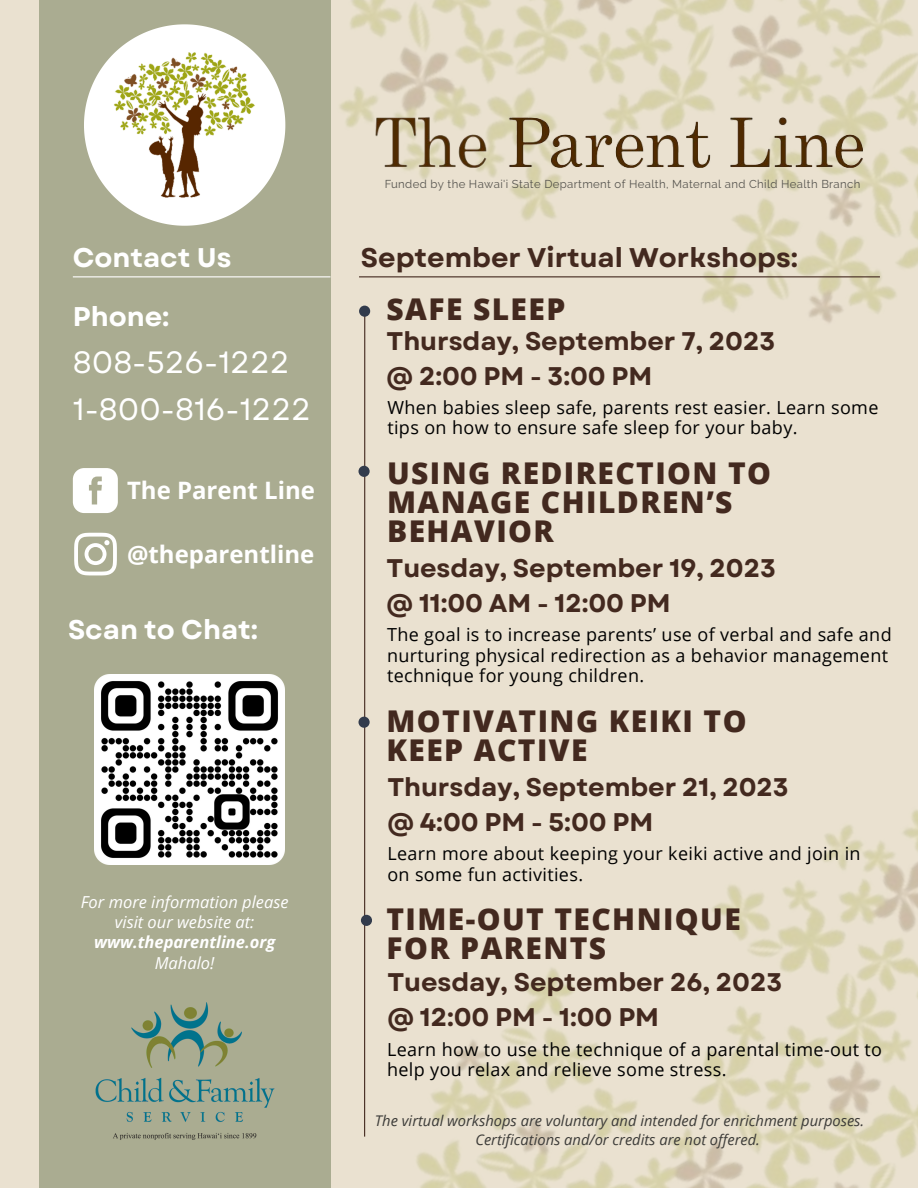
<style>
.page{position:relative;width:918px;height:1188px;background:#eae1d0}
.page>*{position:absolute;margin:0;border:0;box-sizing:border-box;transform-origin:0 0}
.t1{font:30.75px "Garet";color:#fff}
.t2{font:800 30px/29.2px "Open Sans";letter-spacing:.05em;color:#43291f}
.t3{font:700 27px "Garet";color:#fff}
.t4{font:700 27px "Garet";color:#43291f}
.t5{font:700 25.5px "Garet";letter-spacing:-.005em;color:#43291f}
.t6{font:700 24px "Open Sans";color:#fff}
.t7{font:18px/20.2px "Open Sans";letter-spacing:.02em;color:#000}
.t8{font:italic 16.5px/20.2px "Open Sans";color:#fff;text-align:center}
.t9{font:italic 14.7px/19px "Open Sans";color:#3c3b38;text-align:center}
.t10{font:11.4px "Raleway";letter-spacing:.03em;color:#3c3b38}
.s1{font-weight:700}
</style>
<div class="page">
<img style="left:330px;top:0;width:588px;height:444px">
<img style="left:330px;top:444px;width:588px;height:744px">
<div style="left:39px;top:0;width:291px;height:1188px;background:#aaac91"></div>
<hr style="left:73px;top:276px;width:257px;height:1px;background:#fff">
<hr style="left:359px;top:276px;width:521px;height:1px;background:#43291f">
<hr style="left:364px;top:307px;width:1px;height:830px;background:#43291f">
<div style="left:359px;top:306px;width:11px;height:11px;background:#323b4c;border-radius:50%"></div>
<svg style="left:84px;top:24px;width:201px;height:202px"></svg>
<img style="left:89px;top:29px;width:192px;height:192px">
<div style="left:358px;top:466px;width:12px;height:11px;background:#323b4c;border-radius:50%"></div>
<img style="left:94px;top:674px;width:191px;height:190px">
<img style="left:95px;top:1002px;width:180px;height:138px">
<svg style="left:73px;top:468px;width:45px;height:45px;background:#f1f1ed"></svg>
<svg style="left:74px;top:533px;width:43px;height:42px"></svg>
<div style="left:358px;top:717px;width:12px;height:11px;background:#323b4c;border-radius:50%"></div>
<div style="left:361px;top:915px;width:11px;height:11px;background:#323b4c;border-radius:50%"></div>
<img style="left:361px;top:92px;width:522px;height:91px">
<p class="t3" style="left:73px;top:238px;width:160px">Contact Us</p>
<p class="t3" style="left:73px;top:297px;width:98px">Phone:</p>
<p class="t1" style="left:73px;top:340px;width:218px">808-526-1222</p>
<p class="t1" style="left:73px;top:387px;width:239px">1-800-816-1222</p>
<p class="t6" style="left:127px;top:474px;width:189px">The Parent Line</p>
<p class="t6" style="left:127px;top:537px;width:189px">@theparentline</p>
<p class="t3" style="left:68px;top:610px;width:191px">Scan to Chat:</p>
<p class="t8" style="left:81px;top:891px;width:209px">For more information please visit our website at: <span class="s1">www.theparentline.org</span></p>
<p class="t8" style="left:155px;top:952px;width:61px">Mahalo!</p>
<p class="t10" style="left:384px;top:177px;width:478px">Funded by the Hawai'i State Department of Health, Maternal and Child Health Branch</p>
<p class="t4" style="left:361px;top:238px;width:439px">September Virtual Workshops:</p>
<p class="t2" style="left:387px;top:294px;width:180px">SAFE SLEEP</p>
<p class="t5" style="left:387px;top:322px;width:390px">Thursday, September 7, 2023</p>
<p class="t5" style="left:387px;top:357px;width:267px">@ 2:00 PM - 3:00 PM</p>
<p class="t7" style="left:387px;top:397px;width:493px">When babies sleep safe, parents rest easier. Learn some tips on how to ensure safe sleep for your baby.</p>
<p class="t2" style="left:387px;top:457px;width:386px">USING REDIRECTION TO<br>MANAGE CHILDREN’S<br>BEHAVIOR</p>
<p class="t5" style="left:387px;top:550px;width:391px">Tuesday, September 19, 2023</p>
<p class="t5" style="left:387px;top:585px;width:286px">@ 11:00 AM - 12:00 PM</p>
<p class="t7" style="left:387px;top:624px;width:506px">The goal is to increase parents’ use of verbal and safe and nurturing physical redirection as a behavior management technique for young children.</p>
<p class="t2" style="left:387px;top:705px;width:362px">MOTIVATING KEIKI TO</p>
<p class="t2" style="left:387px;top:735px;width:202px">KEEP ACTIVE</p>
<p class="t5" style="left:387px;top:769px;width:403px">Thursday, September 21, 2023</p>
<p class="t5" style="left:387px;top:804px;width:267px">@ 4:00 PM - 5:00 PM</p>
<p class="t7" style="left:387px;top:843px;width:475px">Learn more about keeping your keiki active and join in on some fun activities.</p>
<p class="t2" style="left:387px;top:904px;width:356px">TIME-OUT TECHNIQUE</p>
<p class="t2" style="left:387px;top:933px;width:221px">FOR PARENTS</p>
<p class="t5" style="left:387px;top:964px;width:396px">Tuesday, September 26, 2023</p>
<p class="t5" style="left:387px;top:999px;width:273px">@ 12:00 PM - 1:00 PM</p>
<p class="t7" style="left:387px;top:1039px;width:497px">Learn how to use the technique of a parental time-out to help you relax and relieve some stress.</p>
<p class="t9" style="left:375px;top:1111px;width:491px">The virtual workshops are voluntary and intended for enrichment purposes.<br>Certifications and/or credits are not offered.</p>
</div>
